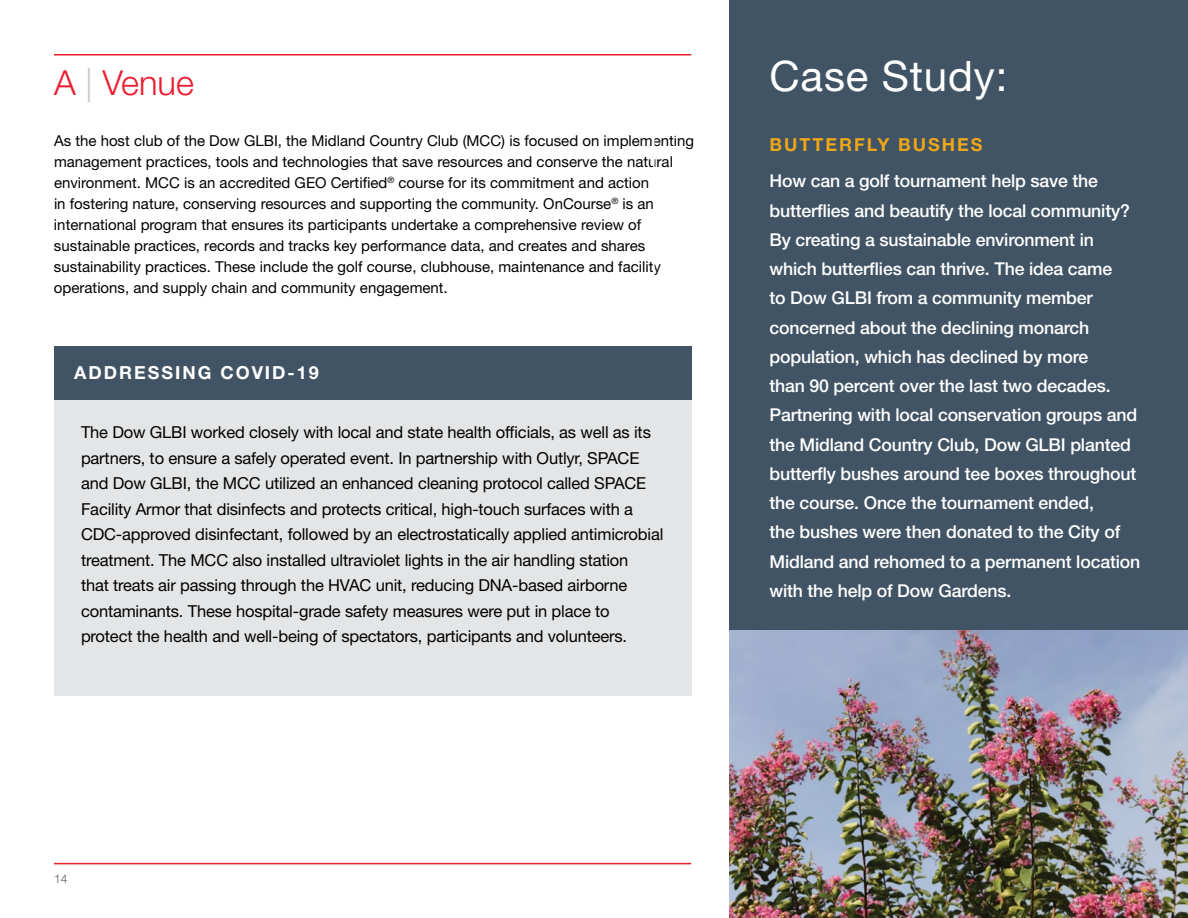
<style>
.page{position:relative;width:1188px;height:918px;background:#fff}
.page>*{position:absolute;margin:0;border:0;box-sizing:border-box;transform-origin:0 0}
.t1{font:42px "Helvetica Neue LT Std";letter-spacing:.02em;color:#fff}
.t2{font:300 34.5px "Helvetica Neue LT Std";color:#ed1c2f}
.t3{font:700 18px "Helvetica Neue LT Std";letter-spacing:.11em;color:#fff}
.t4{font:700 18px "Helvetica Neue LT Std";letter-spacing:.11em;color:#eea616}
.t5{font:500 17.7px/29.2px "Helvetica Neue LT Std";letter-spacing:-.01em;color:#fff}
.t6{font:16.5px/25.5px "Helvetica Neue LT Std";letter-spacing:-.01em;color:#000}
.t7{font:15px/21px "Helvetica Neue LT Std";color:#000}
.t8{font:300 12px "Helvetica Neue LT Std";color:#58595b}
.s1{color:#c9cad0}
</style>
<div class="page">
<div style="left:729px;top:0;width:459px;height:918px;background:#415465"></div>
<div style="left:54px;top:346px;width:637px;height:350px;background:#e3e5e7"></div>
<div style="left:54px;top:346px;width:637px;height:54px;background:#415465"></div>
<img style="left:729px;top:631px;width:459px;height:287px">
<hr style="left:54px;top:863px;width:637px;height:1px;background:#ed1c2f">
<hr style="left:54px;top:54px;width:637px;height:2px;background:#ed1c2f">
<h2 class="t2" style="left:54px;top:61px;width:142px">A <span class="s1">|</span> Venue</h2>
<p class="t7" style="left:54px;top:130px;width:642px">As the host club of the Dow GLBI, the Midland Country Club (MCC) is focused on implementing management practices, tools and technologies that save resources and conserve the natural environment. MCC is an accredited GEO Certified<sup>®</sup> course for its commitment and action<br>in fostering nature, conserving resources and supporting the community. OnCourse<sup>®</sup> is an international program that ensures its participants undertake a comprehensive review of sustainable practices, records and tracks key performance data, and creates and shares sustainability practices. These include the golf course, clubhouse, maintenance and facility operations, and supply chain and community engagement.</p>
<p class="t3" style="left:74px;top:361px;width:246px">ADDRESSING COVID-19</p>
<p class="t6" style="left:81px;top:420px;width:584px">The Dow GLBI worked closely with local and state health officials, as well as its partners, to ensure a safely operated event. In partnership with Outlyr, SPACE and Dow GLBI, the MCC utilized an enhanced cleaning protocol called SPACE Facility Armor that disinfects and protects critical, high-touch surfaces with a CDC-approved disinfectant, followed by an electrostatically applied antimicrobial treatment. The MCC also installed ultraviolet lights in the air handling station<br>that treats air passing through the HVAC unit, reducing DNA-based airborne contaminants. These hospital-grade safety measures were put in place to protect the health and well-being of spectators, participants and volunteers.</p>
<h1 class="t1" style="left:769px;top:51px;width:239px">Case Study:</h1>
<p class="t4" style="left:769px;top:134px;width:215px">BUTTERFLY BUSHES</p>
<p class="t5" style="left:769px;top:166px;width:372px">How can a golf tournament help save the butterflies and beautify the local community?<br>By creating a sustainable environment in which butterflies can thrive. The idea came<br>to Dow GLBI from a community member concerned about the declining monarch population, which has declined by more<br>than 90 percent over the last two decades.<br>Partnering with local conservation groups and the Midland Country Club, Dow GLBI planted butterfly bushes around tee boxes throughout the course. Once the tournament ended,<br>the bushes were then donated to the City of Midland and rehomed to a permanent location with the help of Dow Gardens.</p>
<p class="t8" style="left:54px;top:871px;width:15px">14</p>
</div>
